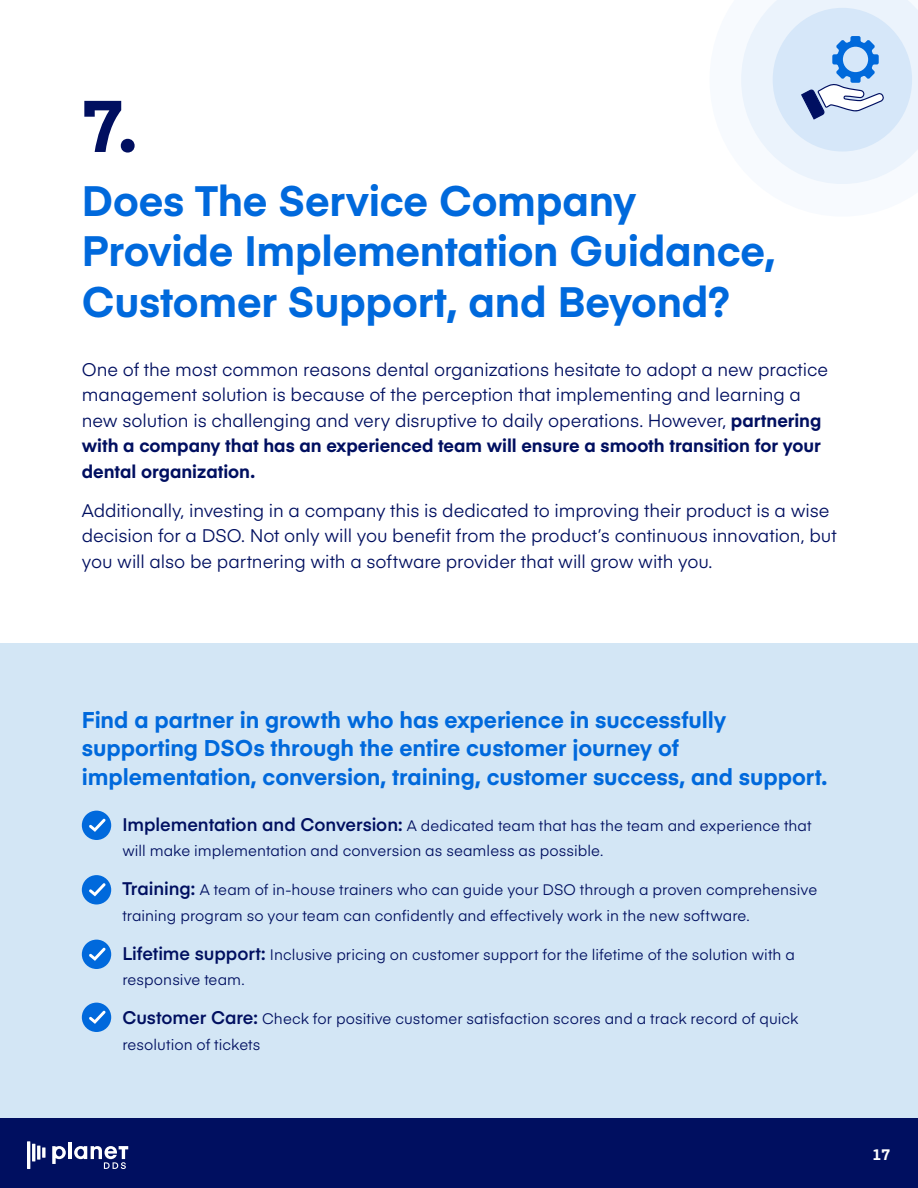
<style>
.page{position:relative;width:918px;height:1188px;background:#fff}
.page>*{position:absolute;margin:0;border:0;box-sizing:border-box;transform-origin:0 0}
.t1{font:700 72px "Eina 03";color:#000f60}
.t2{font:700 42px/50.4px "Eina 03";letter-spacing:-.005em;color:#0069dc}
.t3{font:700 22.5px/28.5px "Eina 03";letter-spacing:-.005em;color:#0069dc}
.t4{font:18px/25.5px "Eina 03";letter-spacing:-.005em;color:#000f60}
.t5{font:15px/25.5px "Eina 03";letter-spacing:.005em;color:#000f60}
.t6{font:700 15px "Eina 03";color:#fff}
.s1{font-weight:700}
.s2{font-weight:600;font-size:18px}
</style>
<div class="page">
<div style="left:0;top:644px;width:918px;height:544px;background:#d3e6f5"></div>
<div style="left:82px;top:811px;width:29px;height:29px;background:#0069dc;border-radius:50%"></div>
<svg style="left:89px;top:819px;width:17px;height:13px"></svg>
<div style="left:82px;top:875px;width:29px;height:29px;background:#0069dc;border-radius:50%"></div>
<svg style="left:89px;top:883px;width:17px;height:13px"></svg>
<div style="left:82px;top:940px;width:29px;height:29px;background:#0069dc;border-radius:50%"></div>
<svg style="left:89px;top:948px;width:17px;height:13px"></svg>
<div style="left:82px;top:1003px;width:29px;height:29px;background:#0069dc;border-radius:50%"></div>
<svg style="left:89px;top:1011px;width:17px;height:13px"></svg>
<svg style="left:741px;top:0;width:177px;height:184px;background:#d8e6f6"></svg>
<div style="left:0;top:1119px;width:918px;height:69px;background:#000f60"></div>
<hr style="left:68px;top:1143px;width:4px;height:16px;background:#fff">
<svg style="left:52px;top:1146px;width:14px;height:18px"></svg>
<hr style="left:27px;top:1141px;width:3px;height:28px;background:#fff">
<hr style="left:32px;top:1144px;width:3px;height:17px;background:#fff">
<hr style="left:37px;top:1146px;width:3px;height:14px;background:#fff">
<svg style="left:42px;top:1147px;width:4px;height:11px"></svg>
<svg style="left:74px;top:1146px;width:54px;height:23px"></svg>
<h1 class="t1" style="left:82px;top:73px;width:57px">7.</h1>
<h2 class="t2" style="left:82px;top:173px;width:695px">Does The Service Company<br>Provide Implementation Guidance,<br>Customer Support, and Beyond?</h2>
<p class="t4" style="left:82px;top:356px;width:748px">One of the most common reasons dental organizations hesitate to adopt a new practice management solution is because of the perception that implementing and learning a new solution is challenging and very disruptive to daily operations. However, <span class="s1">partnering with a company that has an experienced team will ensure a smooth transition for your dental organization.</span></p>
<p class="t4" style="left:82px;top:497px;width:756px">Additionally, investing in a company this is dedicated to improving their product is a wise decision for a DSO. Not only will you benefit from the product’s continuous innovation, but you will also be partnering with a software provider that will grow with you.</p>
<p class="t3" style="left:82px;top:704px;width:747px">Find a partner in growth who has experience in successfully supporting DSOs through the entire customer journey of implementation, conversion, training, customer success, and support.</p>
<p class="t5" style="left:122px;top:812px;width:691px"><span class="s2">Implementation and Conversion:</span> A dedicated team that has the team and experience that will make implementation and conversion as seamless as possible.</p>
<p class="t5" style="left:122px;top:876px;width:696px"><span class="s2">Training:</span> A team of in-house trainers who can guide your DSO through a proven comprehensive training program so your team can confidently and effectively work in the new software.</p>
<p class="t5" style="left:122px;top:941px;width:674px"><span class="s2">Lifetime support:</span> Inclusive pricing on customer support for the lifetime of the solution with a responsive team.</p>
<p class="t5" style="left:122px;top:1005px;width:678px"><span class="s2">Customer Care:</span> Check for positive customer satisfaction scores and a track record of quick resolution of tickets</p>
<p class="t6" style="left:873px;top:1144px;width:19px">17</p>
</div>
